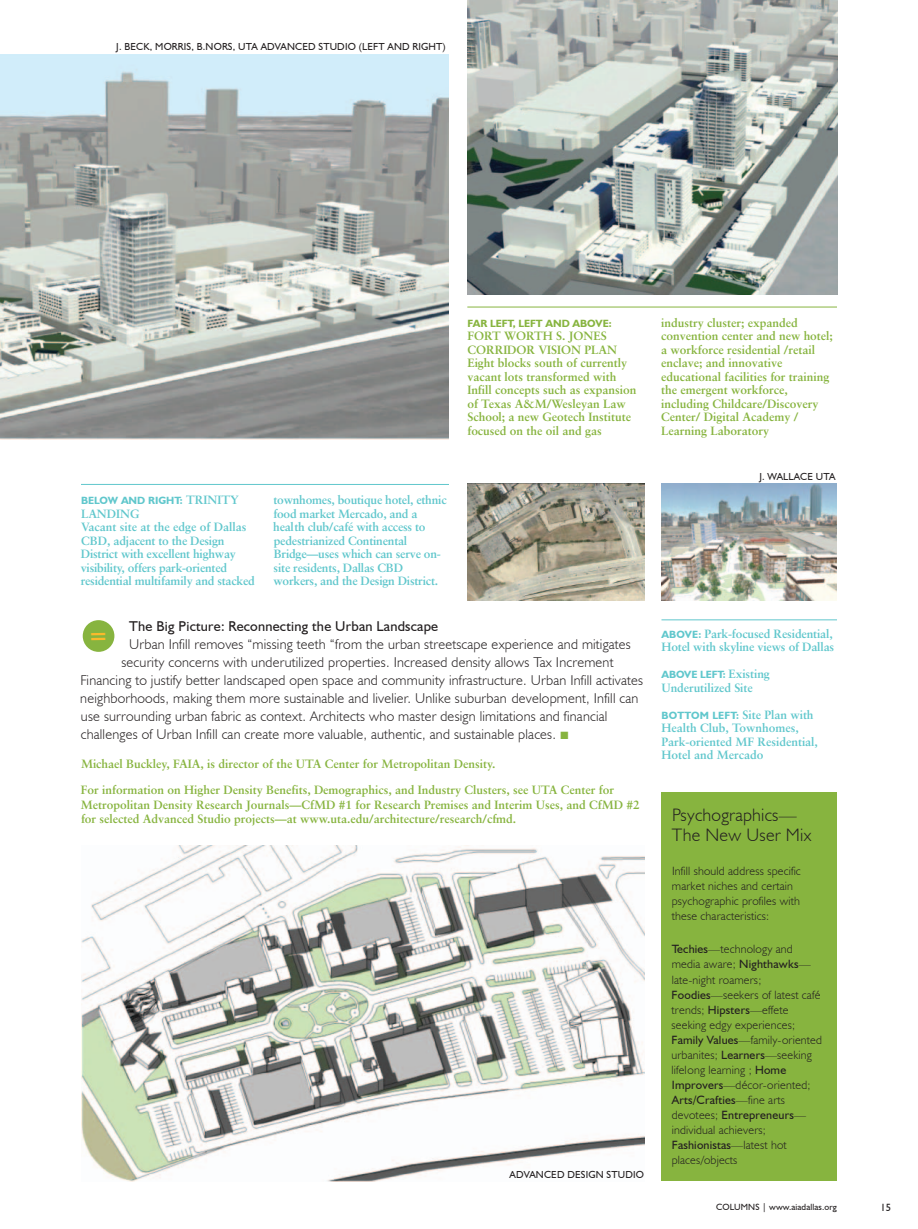
<style>
.page{position:relative;width:918px;height:1229px;background:#fff}
.page>*{position:absolute;margin:0;border:0;box-sizing:border-box;transform-origin:0 0}
.t1{font:300 18px/19.5px "Humanist 521 BT";letter-spacing:.015em;color:#231f20}
.t2{font:300 14.25px "Humanist 521 BT";letter-spacing:.015em;color:#231f20}
.t3{font:14.25px "Humanist 521 BT";letter-spacing:.015em;color:#231f20}
.t4{font:700 12px/13.5px "Sabon";color:#87b43f}
.t5{font:700 12px/13.5px "Sabon";letter-spacing:-.015em;color:#60c7cc}
.t6{font:300 12px/15px "Humanist 521 BT";letter-spacing:.015em;color:#231f20}
.t7{font:700 10.5px "Humanist 521 BT";color:#60c7cc}
.t8{font:700 10.5px "Humanist 521 BT";color:#87b43f}
.t9{font:10.5px "Humanist 521 BT";color:#231f20}
.t10{font:10.2px "Humanist 521 BT";letter-spacing:.015em;color:#231f20}
.t11{font:9px "Humanist 521 BT";letter-spacing:.015em;color:#231f20}
.s1{font-family:"Sabon";font-size:12px}
.s2{color:#87b43f}
.s3{font-family:"Humanist 521 BT";font-size:10.5px}
.s4{font-weight:400}
</style>
<div class="page">
<div style="left:662px;top:792px;width:175px;height:389px;background:#87b43f"></div>
<img style="left:467px;top:0;width:370px;height:295px">
<img style="left:0;top:54px;width:449px;height:385px">
<img style="left:81px;top:845px;width:563px;height:336px">
<img style="left:662px;top:484px;width:175px;height:116px">
<img style="left:467px;top:483px;width:177px;height:117px">
<hr style="left:467px;top:307px;width:370px;height:1px;background:#87b43f">
<hr style="left:81px;top:484px;width:368px;height:1px;background:#60c7cc">
<hr style="left:661px;top:619px;width:176px;height:1px;background:#60c7cc">
<div style="left:83px;top:620px;width:31px;height:32px;background:#87b43f;border-radius:50%"></div>
<p class="t10" style="left:116px;top:40px;width:331px">J. BECK, MORRIS, B.NORS, UTA ADVANCED STUDIO (LEFT AND RIGhT)</p>
<p class="t8" style="left:467px;top:316px;width:146px">FAR LEFT, LEFT AND ABOVE:</p>
<p class="t4" style="left:467px;top:330px;width:171px">FORT WORTH S. JONES<br>CORRIDOR VISION PLAN<br>Eight blocks south of currently vacant lots transformed with<br>Infill concepts such as expansion of Texas A&amp;M/Wesleyan Law<br>School; a new Geotech Institute focused on the oil and gas</p>
<p class="t7" style="left:81px;top:494px;width:159px">BELOW AND RIGHT: <span class="s1">TRINITY</span></p>
<p class="t5" style="left:81px;top:507px;width:176px">LANDING<br>Vacant site at the edge of Dallas<br>CBD, adjacent to the Design<br>District with excellent highway visibility, offers park-oriented residential multifamily and stacked</p>
<p class="t5" style="left:273px;top:494px;width:175px">townhomes, boutique hotel, ethnic food market Mercado, and a health club/café with access to pedestrianized Continental<br>Bridge—uses which can serve on&shy;site residents, Dallas CBD workers, and the Design District.</p>
<p class="t3" style="left:129px;top:617px;width:311px">The Big Picture: Reconnecting the Urban Landscape</p>
<p class="t2" style="left:129px;top:635px;width:503px">Urban Infill removes “missing teeth “from the urban streetscape experience and mitigates</p>
<p class="t2" style="left:121px;top:653px;width:494px">security concerns with underutilized properties. Increased density allows Tax Increment</p>
<p class="t2" style="left:81px;top:671px;width:564px">Financing to justify better landscaped open space and community infrastructure. Urban Infill activates</p>
<p class="t2" style="left:80px;top:689px;width:560px">neighborhoods, making them more sustainable and livelier. Unlike suburban development, Infill can</p>
<p class="t2" style="left:81px;top:707px;width:528px">use surrounding urban fabric as context. Architects who master design limitations and financial</p>
<p class="t2" style="left:81px;top:725px;width:489px">challenges of Urban Infill can create more valuable, authentic, and sustainable places. <span class="s2">■</span></p>
<p class="t4" style="left:81px;top:758px;width:416px">Michael Buckley, FAIA, is director of the UTA Center for Metropolitan Density.</p>
<p class="t4" style="left:81px;top:784px;width:560px;line-height:14.4px">For information on Higher Density Benefits, Demographics, and Industry Clusters, see UTA Center for<br>Metropolitan Density Research Journals—CfMD #1 for Research Premises and Interim Uses, and CfMD #2 for selected Advanced Studio projects—at www.uta.edu/architecture/research/cfmd.</p>
<p class="t10" style="left:510px;top:1168px;width:136px">ADVANCED DESIGN STUDIO</p>
<p class="t4" style="left:661px;top:317px;width:173px">industry cluster; expanded convention center and new hotel; a workforce residential /retail enclave; and innovative educational facilities for training the emergent workforce, including Childcare/Discovery<br>Center/ Digital Academy /<br>Learning Laboratory</p>
<p class="t10" style="left:759px;top:470px;width:78px">J. wALLACE UTA</p>
<p class="t5" style="left:662px;top:628px;width:174px"><span class="s3">ABOVE:</span> Park-focused Residential,<br>Hotel with skyline views of Dallas</p>
<p class="t7" style="left:662px;top:668px;width:110px">ABOVE LEFT: <span class="s1">Existing</span></p>
<p class="t5" style="left:661px;top:682px;width:93px">Underutilized Site</p>
<p class="t5" style="left:661px;top:709px;width:158px"><span class="s3">BOTTOM LEFT:</span> Site Plan with<br>Health Club, Townhomes,<br>Park-oriented MF Residential,<br>Hotel and Mercado</p>
<h1 class="t1" style="left:672px;top:805px;width:141px">Psychographics—<br>The New User Mix</h1>
<p class="t6" style="left:672px;top:863px;width:131px">Infill should address specific market niches and certain psychographic profiles with these characteristics:</p>
<p class="t6" style="left:671px;top:941px;width:152px"><span class="s4">Techies</span>—technology and media aware; <span class="s4">Nighthawks</span>— late-night roamers;<br><span class="s4">Foodies</span>—seekers of latest café trends; <span class="s4">hipsters</span>—effete seeking edgy experiences;<br><span class="s4">Family Values</span>—family-oriented urbanites; <span class="s4">Learners</span>—seeking lifelong learning ; <span class="s4">home<br>Improvers</span>—décor-oriented;<br><span class="s4">Arts/Crafties</span>—fine arts devotees; <span class="s4">Entrepreneurs</span>— individual achievers;<br><span class="s4">Fashionistas</span>—latest hot places/objects</p>
<p class="t11" style="left:716px;top:1200px;width:122px">COLUMNS | www.aiadallas.org</p>
<p class="t9" style="left:880px;top:1200px;width:12px">15</p>
</div>
